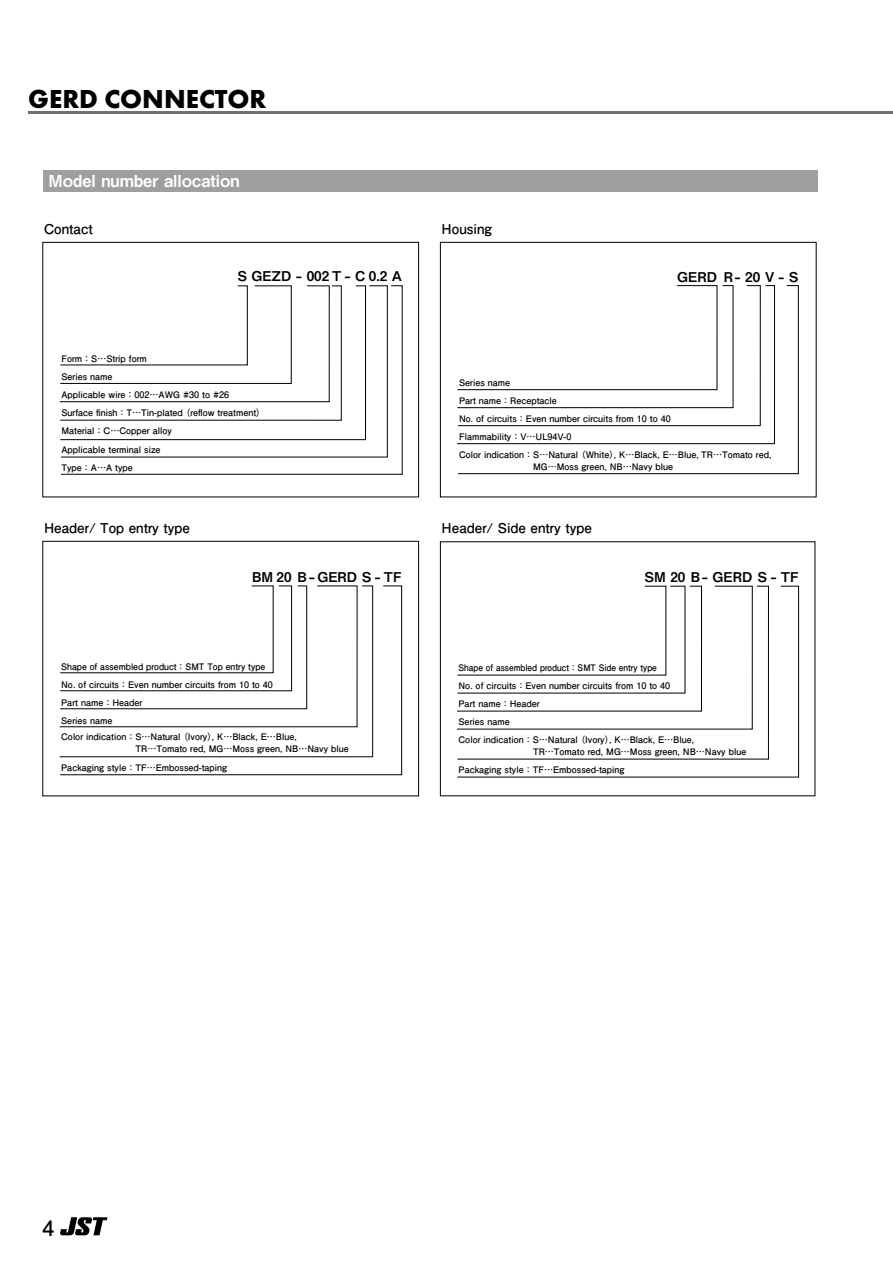
<style>
.page{position:relative;width:893px;height:1263px;background:#fff}
.page>*{position:absolute;margin:0;border:0;box-sizing:border-box;transform-origin:0 0}
.t1{font:700 27px "Futura PT";color:#000}
.t2{font:700 21.3px "Futo Go B101 Pr 6 N";color:#000}
.t3{font:16.5px "Midashi Go Pr 6 N MB31";color:#fff}
.t4{font:13.5px "Midashi Go Pr 6 N MB31";color:#000}
.t5{font:700 13.5px "Futo Go B101 Pr 6 N";color:#000}
.t6{font:700 9px/18px "Futo Go B101 Pr 6 N";color:#000}
.t7{font:700 9px/18px "Futo Go B101 Pr 6 N";color:#000;scale:.93 1}
</style>
<div class="page">
<hr style="left:28px;top:111px;width:865px;height:3px;background:#707070">
<svg style="left:42px;top:242px;width:377px;height:255px"></svg>
<svg style="left:440px;top:242px;width:377px;height:255px"></svg>
<svg style="left:42px;top:541px;width:377px;height:255px"></svg>
<svg style="left:457px;top:586px;width:342px;height:191px"></svg>
<div style="left:43px;top:170px;width:774px;height:22px;background:#9f9f9f"></div>
<svg style="left:60px;top:1217px;width:48px;height:18px"></svg>
<h1 class="t1" style="left:28px;top:81px;width:240px">GERD CONNECTOR</h1>
<h3 class="t3" style="left:49px;top:168px;width:193px">Model number allocation</h3>
<h3 class="t5" style="left:44px;top:218px;width:50px">Contact</h3>
<h3 class="t4" style="left:238px;top:266px;width:166px">S GEZD - 002 T - C 0.2 A</h3>
<p class="t6" style="left:61px;top:350px;width:201px">Form：S…Strip form<br>Series name<br>Applicable wire：002…AWG #30 to #26<br>Surface finish：T…Tin-plated (reflow treatment)<br>Material：C…Copper alloy<br>Applicable terminal size<br>Type：A…A type</p>
<h3 class="t5" style="left:44px;top:517px;width:148px">Header/ Top entry type</h3>
<h3 class="t4" style="left:252px;top:566px;width:151px">BM 20 B-GERD S -TF</h3>
<p class="t6" style="left:61px;top:657px;width:213px">Shape of assembled product：SMT Top entry type<br>No. of circuits：Even number circuits from 10 to 40<br>Part name：Header<br>Series name</p>
<p class="t6" style="left:136px;top:730px;width:215px;line-height:12px;text-indent:-74px">Color indication：S…Natural (Ivory), K…Black, E…Blue,<br>TR…Tomato red, MG…Moss green, NB…Navy blue</p>
<p class="t6" style="left:61px;top:758px;width:168px">Packaging style：TF…Embossed-taping</p>
<h3 class="t5" style="left:442px;top:218px;width:52px">Housing</h3>
<h3 class="t4" style="left:677px;top:266px;width:123px">GERD R- 20 V - S</h3>
<p class="t6" style="left:459px;top:373px;width:314px">Series name<br>Part name：Receptacle<br>No. of circuits：Even number circuits from 10 to 40<br>Flammability：V…UL94V-0<br>Color indication：S…Natural (White), K…Black, E…Blue, TR…Tomato red,</p>
<p class="t6" style="left:533px;top:457px;width:142px">MG…Moss green, NB…Navy blue</p>
<h3 class="t5" style="left:442px;top:517px;width:152px">Header/ Side entry type</h3>
<h3 class="t4" style="left:645px;top:566px;width:155px">SM 20 B- GERD S - TF</h3>
<p class="t7" style="left:458px;top:659px;width:255px">Shape of assembled product：SMT Side entry type<br>No. of circuits：Even number circuits from 10 to 40<br>Part name：Header<br>Series name<br>Color indication：S…Natural (Ivory), K…Black, E…Blue,</p>
<p class="t6" style="left:458px;top:743px;width:289px;text-indent:75px">TR…Tomato red, MG…Moss green, NB…Navy blue<br>Packaging style：TF…Embossed-taping</p>
<h2 class="t2" style="left:43px;top:1211px;width:13px">4</h2>
</div>
